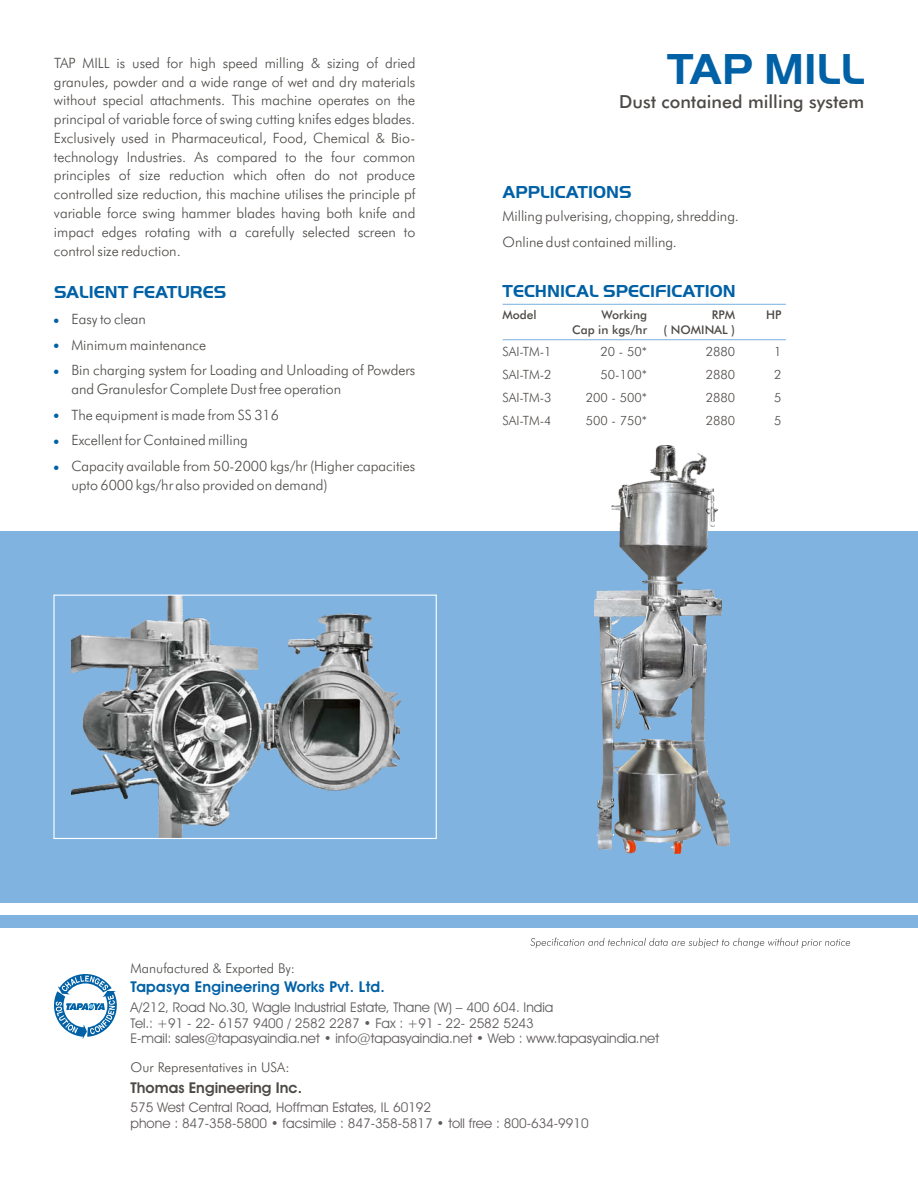
<style>
.page{position:relative;width:918px;height:1188px;background:#fff}
.page>*{position:absolute;margin:0;border:0;box-sizing:border-box;transform-origin:0 0}
.t1{font:700 45px "Handel Got D";color:#0061a6}
.t2{font:700 18px "Handel Got D";color:#0061a6}
.t3{font:500 18px "Futura BT";color:#4d4a47}
.t4{font:700 15px "Avant Garde IT Cby BT";letter-spacing:.015em;color:#0061a6}
.t5{font:700 15px "Avant Garde IT Cby BT";color:#4d4a47}
.t6{font:300 14.25px/18.8px "Futura BT";color:#4d4a47}
.t7{font:13.5px/15.3px "Avant Garde IT Cby BT";color:#615c5c}
.t8{font:300 13.5px "Futura BT";color:#4d4a47}
.t9{font:300 12.75px "Futura BT";color:#4d4a47}
.t10{font:500 12px "Futura BT";color:#4d4a47}
</style>
<div class="page">
<div style="left:0;top:531px;width:918px;height:372px;background:#80b3e0"></div>
<div style="left:0;top:915px;width:918px;height:13px;background:#80b3e0"></div>
<svg style="left:530px;top:938px;width:320px;height:10px"></svg>
<svg style="left:502px;top:303px;width:284px;height:2px"></svg>
<svg style="left:502px;top:339px;width:284px;height:2px"></svg>
<img style="left:71px;top:597px;width:330px;height:240px">
<div style="left:53px;top:595px;width:384px;height:244px;border:1px solid #fff"></div>
<img style="left:594px;top:446px;width:135px;height:408px">
<svg style="left:54px;top:974px;width:63px;height:65px"></svg>
<p class="t6" style="left:54px;top:55px;width:363px;text-align:justify">TAP MILL is used for high speed milling &amp; sizing of dried granules, powder and a wide range of wet and dry materials without special attachments. This machine operates on the principal of variable force of swing cutting knifes edges blades.<br>Exclusively used in Pharmaceutical, Food, Chemical &amp; Bio&shy;technology Industries. As compared to the four common principles of size reduction which often do not produce controlled size reduction, this machine utilises the principle pf variable force swing hammer blades having both knife and impact edges rotating with a carefully selected screen to control size reduction.</p>
<p class="t2" style="left:54px;top:283px;width:174px">SALIENT FEATURES</p>
<p class="t6" style="left:71px;top:308px;width:346px;line-height:25.7px">Easy to clean<br>Minimum maintenance<br>Bin charging system for Loading and Unloading of Powders</p>
<p class="t6" style="left:71px;top:378px;width:346px;line-height:25.7px">and Granulesfor Complete Dust free operation<br>The equipment is made from SS 316<br>Excellent for Contained milling<br>Capacity available from 50-2000 kgs/hr (Higher capacities</p>
<p class="t6" style="left:71px;top:477px;width:258px">upto 6000 kgs/hr also provided on demand)</p>
<h1 class="t1" style="left:667px;top:47px;width:199px">TAP MILL</h1>
<p class="t3" style="left:619px;top:95px;width:247px">Dust contained milling system</p>
<p class="t2" style="left:503px;top:183px;width:130px">APPLICATIONS</p>
<p class="t6" style="left:503px;top:205px;width:238px;line-height:25.7px">Milling pulverising, chopping, shredding.<br>Online dust contained milling.</p>
<p class="t2" style="left:503px;top:283px;width:235px">TECHNICAL SPECIFICATION</p>
<p class="t10" style="left:503px;top:310px;width:36px">Model</p>
<p class="t10" style="left:602px;top:310px;width:47px">Working</p>
<p class="t10" style="left:712px;top:310px;width:25px">RPM</p>
<p class="t10" style="left:766px;top:310px;width:17px">HP</p>
<p class="t10" style="left:572px;top:325px;width:76px">Cap in kgs/hr</p>
<p class="t10" style="left:664px;top:325px;width:73px">( NOMINAL )</p>
<p class="t9" style="left:503px;top:347px;width:51px">SAI-TM-1</p>
<p class="t9" style="left:601px;top:347px;width:48px">20 - 50*</p>
<p class="t9" style="left:706px;top:347px;width:31px">2880</p>
<p class="t9" style="left:774px;top:347px;width:9px">1</p>
<p class="t9" style="left:503px;top:370px;width:51px">SAI-TM-2</p>
<p class="t9" style="left:601px;top:370px;width:48px">50-100*</p>
<p class="t9" style="left:706px;top:370px;width:31px">2880</p>
<p class="t9" style="left:774px;top:370px;width:9px">2</p>
<p class="t9" style="left:503px;top:393px;width:51px">SAI-TM-3</p>
<p class="t9" style="left:586px;top:393px;width:63px">200 - 500*</p>
<p class="t9" style="left:706px;top:393px;width:31px">2880</p>
<p class="t9" style="left:774px;top:393px;width:9px">5</p>
<p class="t9" style="left:503px;top:416px;width:51px">SAI-TM-4</p>
<p class="t9" style="left:586px;top:416px;width:63px">500 - 750*</p>
<p class="t9" style="left:706px;top:416px;width:31px">2880</p>
<p class="t9" style="left:774px;top:416px;width:9px">5</p>
<p class="t8" style="left:131px;top:963px;width:166px">Manufactured &amp; Exported By:</p>
<p class="t4" style="left:131px;top:981px;width:256px">Tapasya Engineering Works Pvt. Ltd.</p>
<p class="t7" style="left:131px;top:1001px;width:530px">A/212, Road No.30, Wagle Industrial Estate, Thane (W) – 400 604. India<br>Tel.: +91 - 22- 6157 9400 / 2582 2287 • Fax : +91 - 22- 2582 5243<br>E-mail: sales@tapasyaindia.net • info@tapasyaindia.net • Web : www.tapasyaindia.net</p>
<p class="t8" style="left:131px;top:1062px;width:161px">Our Representatives in USA:</p>
<p class="t5" style="left:131px;top:1082px;width:173px">Thomas Engineering Inc.</p>
<p class="t7" style="left:131px;top:1101px;width:460px">575 West Central Road, Hoffman Estates, IL 60192<br>phone : 847-358-5800 • facsimile : 847-358-5817 • toll free : 800-634-9910</p>
</div>
